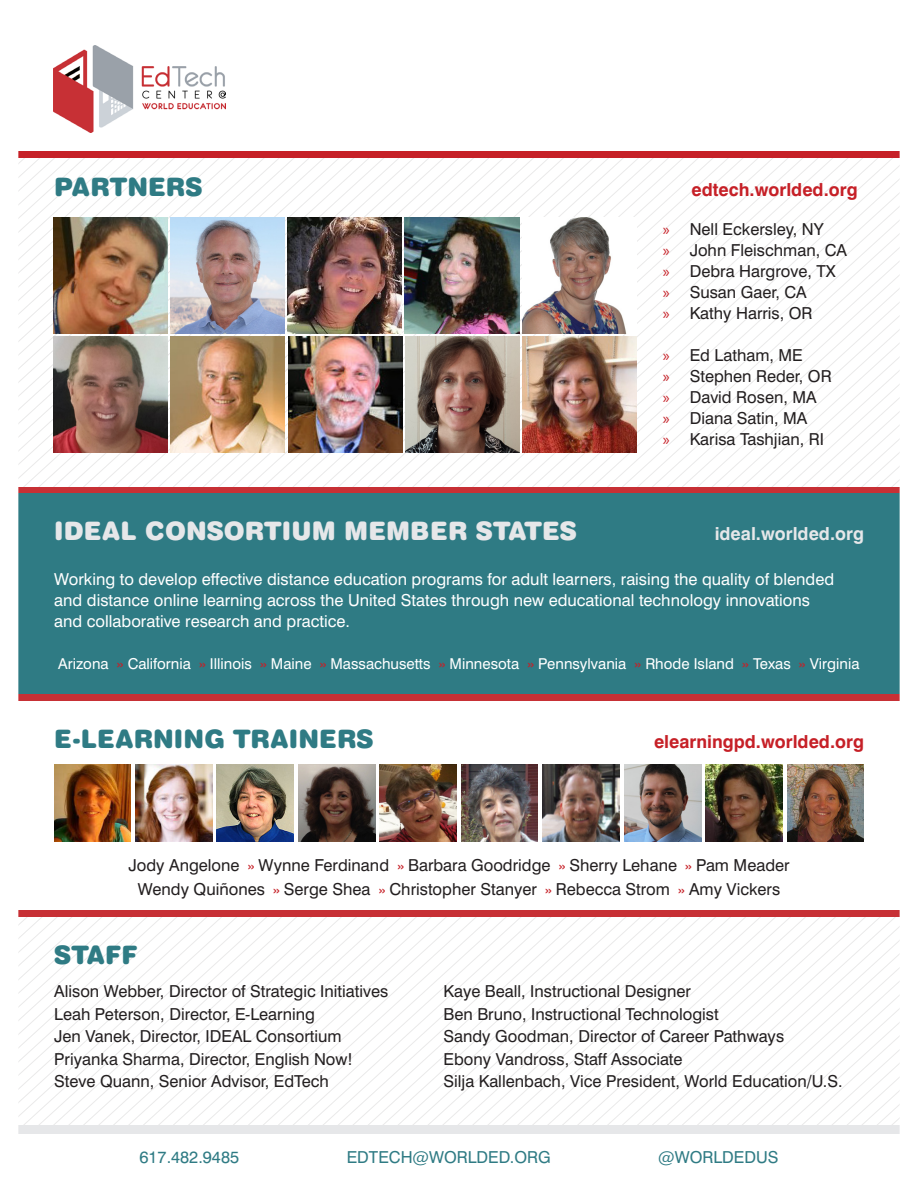
<style>
.page{position:relative;width:918px;height:1188px;background:#fff}
.page>*{position:absolute;margin:0;border:0;box-sizing:border-box;transform-origin:0 0}
.t1{font:25.5px "Swiss 721 BT Black Rounded";color:#2f7b84}
.t2{font:25.5px "Swiss 721 BT Black Rounded";color:#e6e7e9}
.t3{font:700 18px "Swiss 721 BT";color:#c62027}
.t4{font:700 18px "Swiss 721 BT";color:#e6e7e9}
.t5{font:16.5px/22.5px "Swiss 721 BT";color:#231f20}
.t6{font:16.5px/21px "Swiss 721 BT";color:#fff}
.t7{font:16.5px "Swiss 721 BT";color:#2f7b84}
.t8{font:15px "Swiss 721 BT";color:#fff}
.s1{font-family:"Myriad Pro";color:#c62027}
.s2{color:#c62027}
.s3{font-size:15px;color:#c62027}
</style>
<div class="page">
<img style="left:18px;top:151px;width:882px;height:983px">
<img style="left:54px;top:45px;width:171px;height:88px">
<h1 class="t1" style="left:54px;top:171px;width:150px">PARTNERS</h1>
<h1 class="t2" style="left:54px;top:516px;width:524px">IDEAL CONSORTIUM MEMBER STATES</h1>
<p class="t3" style="left:692px;top:178px;width:168px">edtech.worlded.org</p>
<p class="t5" style="left:663px;top:218px;width:186px;line-height:21px"><span class="s1">»</span> Nell Eckersley, NY<br><span class="s1">»</span> John Fleischman, CA <span class="s1">»</span> Debra Hargrove, TX<br><span class="s1">»</span> Susan Gaer, CA<br><span class="s1">»</span> Kathy Harris, OR</p>
<p class="t5" style="left:663px;top:344px;width:170px;line-height:21px"><span class="s1">»</span> Ed Latham, ME<br><span class="s1">»</span> Stephen Reder, OR <span class="s1">»</span> David Rosen, MA<br><span class="s1">»</span> Diana Satin, MA<br><span class="s1">»</span> Karisa Tashjian, RI</p>
<p class="t4" style="left:715px;top:523px;width:151px">ideal.worlded.org</p>
<p class="t6" style="left:54px;top:569px;width:781px">Working to develop effective distance education programs for adult learners, raising the quality of blended and distance online learning across the United States through new educational technology innovations and collaborative research and practice.</p>
<p class="t8" style="left:58px;top:655px;width:803px">Arizona <span class="s2">»</span> California <span class="s2">»</span> Illinois <span class="s2">»</span> Maine <span class="s2">»</span> Massachusetts <span class="s2">»</span> Minnesota <span class="s2">»</span> Pennsylvania <span class="s2">»</span> Rhode Island <span class="s2">»</span> Texas <span class="s2">»</span> Virginia</p>
<h1 class="t1" style="left:54px;top:724px;width:321px">E-LEARNING TRAINERS</h1>
<p class="t3" style="left:654px;top:731px;width:212px">elearningpd.worlded.org</p>
<p class="t5" style="left:129px;top:853px;width:663px;line-height:24px;text-align:center">Jody Angelone <span class="s3">»</span> Wynne Ferdinand <span class="s3">»</span> Barbara Goodridge <span class="s3">»</span> Sherry Lehane <span class="s3">»</span> Pam Meader<br>Wendy Quiñones <span class="s3">»</span> Serge Shea <span class="s3">»</span> Christopher Stanyer <span class="s3">»</span> Rebecca Strom <span class="s3">»</span> Amy Vickers</p>
<h1 class="t1" style="left:54px;top:939px;width:85px">STAFF</h1>
<p class="t5" style="left:54px;top:980px;width:335px">Alison Webber, Director of Strategic Initiatives Leah Peterson, Director, E-Learning<br>Jen Vanek, Director, IDEAL Consortium Priyanka Sharma, Director, English Now!<br>Steve Quann, Senior Advisor, EdTech</p>
<p class="t5" style="left:444px;top:980px;width:401px">Kaye Beall, Instructional Designer<br>Ben Bruno, Instructional Technologist<br>Sandy Goodman, Director of Career Pathways<br>Ebony Vandross, Staff Associate<br>Silja Kallenbach, Vice President, World Education/U.S.</p>
<p class="t7" style="left:140px;top:1147px;width:101px">617.482.9485</p>
<p class="t7" style="left:347px;top:1147px;width:205px">EDTECH@WORLDED.ORG</p>
<p class="t7" style="left:658px;top:1147px;width:122px">@WORLDEDUS</p>
</div>
